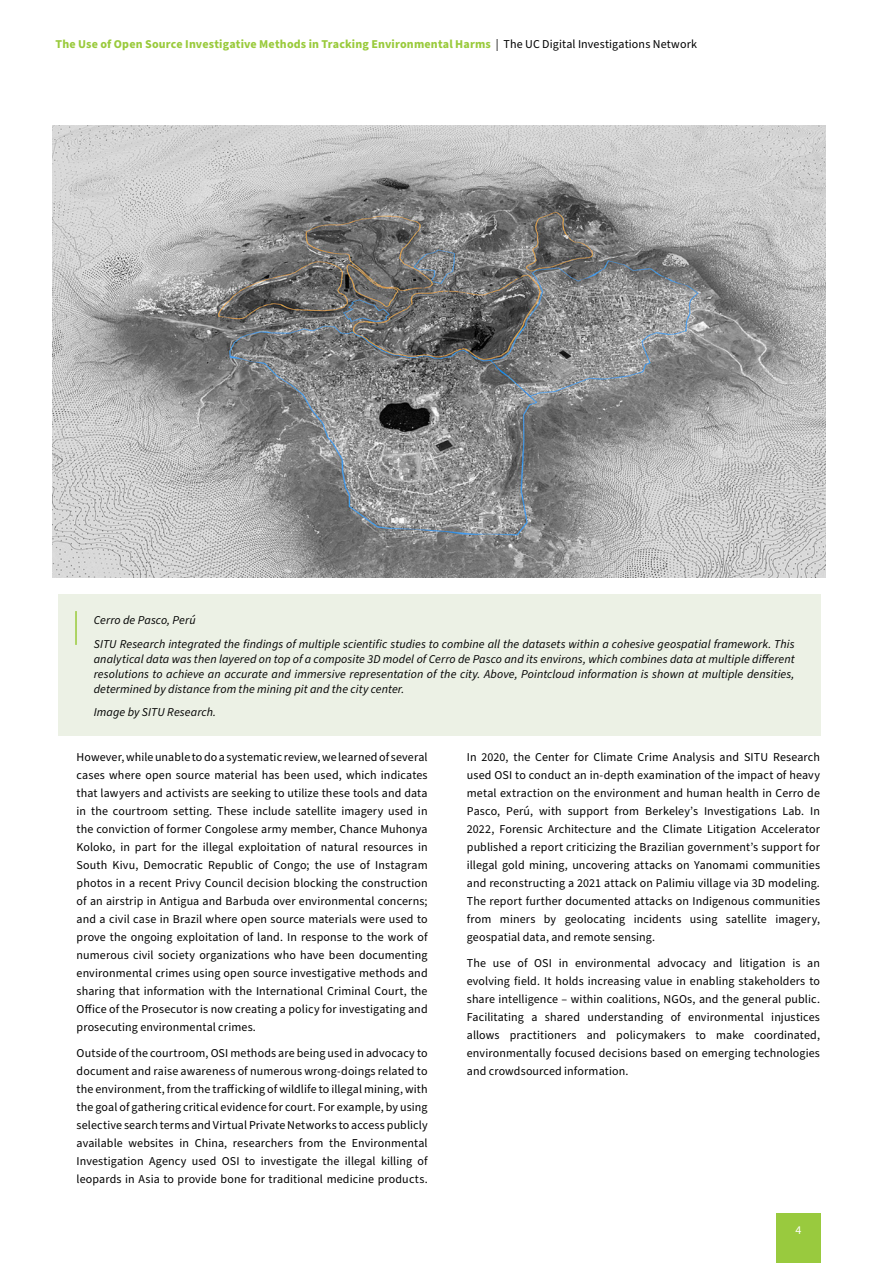
<style>
.page{position:relative;width:893px;height:1263px;background:#fff}
.page>*{position:absolute;margin:0;border:0;box-sizing:border-box;transform-origin:0 0}
._8_Source_Sans_Pro{font:12px/18px "Source Sans Pro";letter-spacing:.01em;color:#010101;text-align:justify}
._8_10_Source_Sans_Pro{font:italic 12px/15px "Source Sans Pro";letter-spacing:.01em;color:#010101;text-align:justify}
.t1{font:700 12px "Source Sans Pro";letter-spacing:.015em;color:#99ca3b}
.t2{font:12px "Source Sans Pro";color:#fff}
.s1{font-weight:400;color:#010101}
</style>
<div class="page">
<div style="left:776px;top:1213px;width:45px;height:50px;background:#99ca3e"></div>
<img style="left:52px;top:125px;width:773px;height:453px">
<div style="left:58px;top:594px;width:763px;height:142px;background:#ecf1e5"></div>
<hr style="left:75px;top:611px;width:2px;height:34px;background:#99ca3b">
<p class="t1" style="left:55px;top:36px;width:643px">The Use of Open Source Investigative Methods in Tracking Environmental Harms <span class="s1">| The UC Digital Investigations Network</span></p>
<p class="_8_10_Source_Sans_Pro" style="left:94px;top:613px;width:103px">Cerro de Pasco, Perú</p>
<p class="_8_10_Source_Sans_Pro" style="left:94px;top:636px;width:702px">SITU Research integrated the findings of multiple scientific studies to combine all the datasets within a cohesive geospatial framework. This analytical data was then layered on top of a composite 3D model of Cerro de Pasco and its environs, which combines data at multiple different resolutions to achieve an accurate and immersive representation of the city. Above, Pointcloud information is shown at multiple densities, determined by distance from the mining pit and the city center.</p>
<p class="_8_10_Source_Sans_Pro" style="left:94px;top:705px;width:124px">Image by SITU Research.</p>
<p class="_8_Source_Sans_Pro" style="left:77px;top:748px;width:353px">However, while unable to do a systematic review, we learned of several cases where open source material has been used, which indicates that lawyers and activists are seeking to utilize these tools and data in the courtroom setting. These include satellite imagery used in the conviction of former Congolese army member, Chance Muhonya Koloko, in part for the illegal exploitation of natural resources in South Kivu, Democratic Republic of Congo; the use of Instagram photos in a recent Privy Council decision blocking the construction of an airstrip in Antigua and Barbuda over environmental concerns; and a civil case in Brazil where open source materials were used to prove the ongoing exploitation of land. In response to the work of numerous civil society organizations who have been documenting environmental crimes using open source investigative methods and sharing that information with the International Criminal Court, the Office of the Prosecutor is now creating a policy for investigating and prosecuting environmental crimes.</p>
<p class="_8_Source_Sans_Pro" style="left:77px;top:1045px;width:353px">Outside of the courtroom, OSI methods are being used in advocacy to document and raise awareness of numerous wrong-doings related to the environment, from the trafficking of wildlife to illegal mining, with the goal of gathering critical evidence for court. For example, by using selective search terms and Virtual Private Networks to access publicly available websites in China, researchers from the Environmental Investigation Agency used OSI to investigate the illegal killing of leopards in Asia to provide bone for traditional medicine products.</p>
<p class="_8_Source_Sans_Pro" style="left:467px;top:748px;width:355px">In 2020, the Center for Climate Crime Analysis and SITU Research used OSI to conduct an in-depth examination of the impact of heavy metal extraction on the environment and human health in Cerro de Pasco, Perú, with support from Berkeley’s Investigations Lab. In 2022, Forensic Architecture and the Climate Litigation Accelerator published a report criticizing the Brazilian government’s support for illegal gold mining, uncovering attacks on Yanomami communities and reconstructing a 2021 attack on Palimiu village via 3D modeling.<br>The report further documented attacks on Indigenous communities from miners by geolocating incidents using satellite imagery, geospatial data, and remote sensing.</p>
<p class="_8_Source_Sans_Pro" style="left:467px;top:955px;width:355px">The use of OSI in environmental advocacy and litigation is an evolving field. It holds increasing value in enabling stakeholders to share intelligence – within coalitions, NGOs, and the general public.<br>Facilitating a shared understanding of environmental injustices allows practitioners and policymakers to make coordinated, environmentally focused decisions based on emerging technologies and crowdsourced information.</p>
<p class="t2" style="left:795px;top:1222px;width:7px">4</p>
</div>
